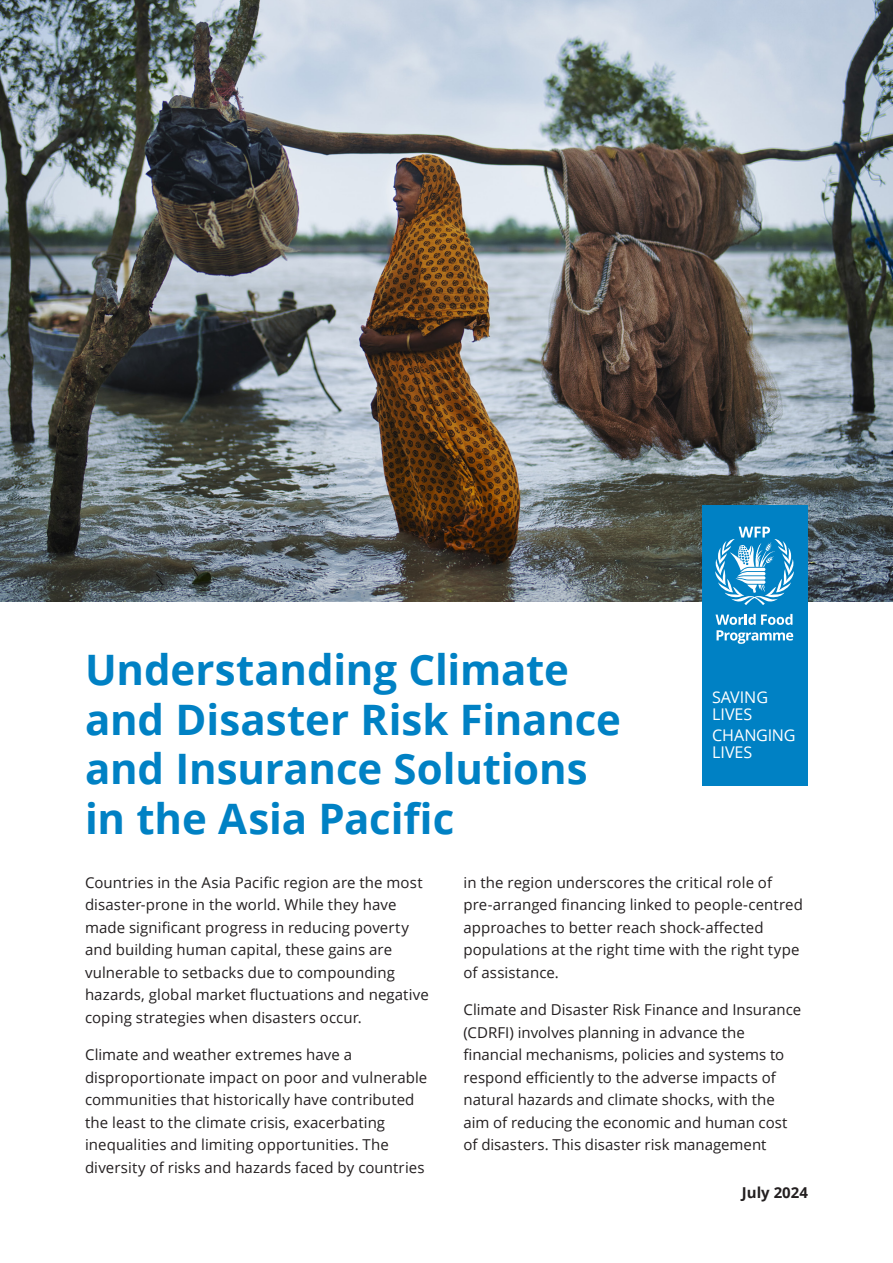
<style>
.page{position:relative;width:893px;height:1263px;background:#fff}
.page>*{position:absolute;margin:0;border:0;box-sizing:border-box;transform-origin:0 0}
.t1{font:700 42px/49.5px "Open Sans";letter-spacing:-.005em;color:#0081c4}
.t2{font:16.2px/16.4px "Open Sans";color:#fff}
.BODY_TEXT{font:15px/22.5px "Open Sans";letter-spacing:.005em;color:#231f20}
.DATE{font:700 15px "Open Sans";color:#231f20}
</style>
<div class="page">
<img style="left:0;top:0;width:893px;height:602px">
<div style="left:702px;top:505px;width:106px;height:280px;background:#0081c4"></div>
<svg style="left:715px;top:614px;width:78px;height:30px"></svg>
<svg style="left:715px;top:527px;width:79px;height:78px"></svg>
<svg style="left:774px;top:539px;width:9px;height:8px"></svg>
<h1 class="t1" style="left:85px;top:644px;width:537px">Understanding Climate and Disaster Risk Finance and Insurance Solutions in the Asia Pacific</h1>
<p class="t2" style="left:712px;top:689px;width:58px">SAVING<br>LIVES</p>
<p class="t2" style="left:712px;top:727px;width:85px">CHANGING<br>LIVES</p>
<p class="BODY_TEXT" style="left:85px;top:870px;width:345px">Countries in the Asia Pacific region are the most disaster-prone in the world. While they have made significant progress in reducing poverty and building human capital, these gains are vulnerable to setbacks due to compounding hazards, global market fluctuations and negative coping strategies when disasters occur.</p>
<p class="BODY_TEXT" style="left:85px;top:1043px;width:344px">Climate and weather extremes have a disproportionate impact on poor and vulnerable communities that historically have contributed the least to the climate crisis, exacerbating inequalities and limiting opportunities. The diversity of risks and hazards faced by countries</p>
<p class="BODY_TEXT" style="left:463px;top:870px;width:341px">in the region underscores the critical role of pre-arranged financing linked to people-centred approaches to better reach shock-affected populations at the right time with the right type of assistance.</p>
<p class="BODY_TEXT" style="left:463px;top:998px;width:339px">Climate and Disaster Risk Finance and Insurance (CDRFI) involves planning in advance the financial mechanisms, policies and systems to respond efficiently to the adverse impacts of natural hazards and climate shocks, with the aim of reducing the economic and human cost of disasters. This disaster risk management</p>
<p class="DATE" style="left:742px;top:1182px;width:68px">July 2024</p>
</div>
